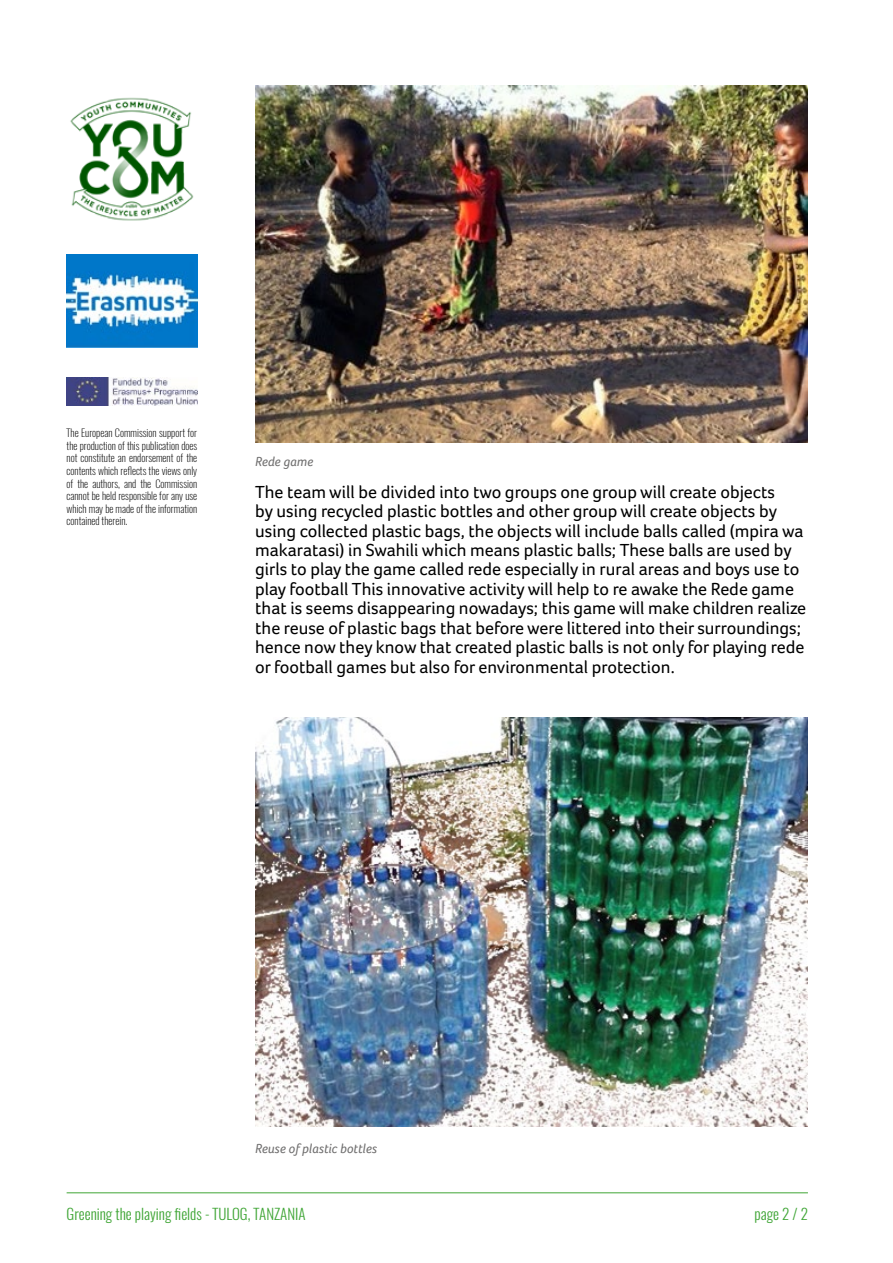
<style>
.page{position:relative;width:893px;height:1263px;background:#fff}
.page>*{position:absolute;margin:0;border:0;box-sizing:border-box;transform-origin:0 0}
.t1{font:18px/19.4px "Foco";color:#000}
.t2{font:300 15px "Oswald";color:#3fa535}
.t3{font:italic 13.5px "Foco";color:#706f6f}
.t4{font:200 10.5px/12.6px "Oswald";color:#000;text-align:justify}
</style>
<div class="page">
<img style="left:70px;top:97px;width:124px;height:124px">
<img style="left:67px;top:254px;width:130px;height:93px">
<img style="left:67px;top:377px;width:130px;height:28px">
<hr style="left:67px;top:1192px;width:741px;height:1px;background:#3fa535">
<img style="left:255px;top:85px;width:553px;height:357px">
<img style="left:255px;top:717px;width:553px;height:410px">
<p class="t4" style="left:67px;top:425px;width:132px">The European Commission support for the production of this publication does not constitute an endorsement of the contents which reflects the views only of the authors, and the Commission cannot be held responsible for any use which may be made of the information contained therein.</p>
<p class="t3" style="left:255px;top:454px;width:60px">Rede game</p>
<p class="t1" style="left:255px;top:482px;width:553px">The team will be divided into two groups one group will create objects<br>by using recycled plastic bottles and other group will create objects by using collected plastic bags, the objects will include balls called (mpira wa makaratasi) in Swahili which means plastic balls; These balls are used by girls to play the game called rede especially in rural areas and boys use to play football This innovative activity will help to re awake the Rede game that is seems disappearing nowadays; this game will make children realize the reuse of plastic bags that before were littered into their surroundings; hence now they know that created plastic balls is not only for playing rede or football games but also for environmental protection.</p>
<p class="t3" style="left:255px;top:1141px;width:124px">Reuse of plastic bottles</p>
<p class="t2" style="left:67px;top:1200px;width:241px">Greening the playing fields - TULOG, TANZANIA</p>
<p class="t2" style="left:754px;top:1200px;width:55px">page 2 / 2</p>
</div>
